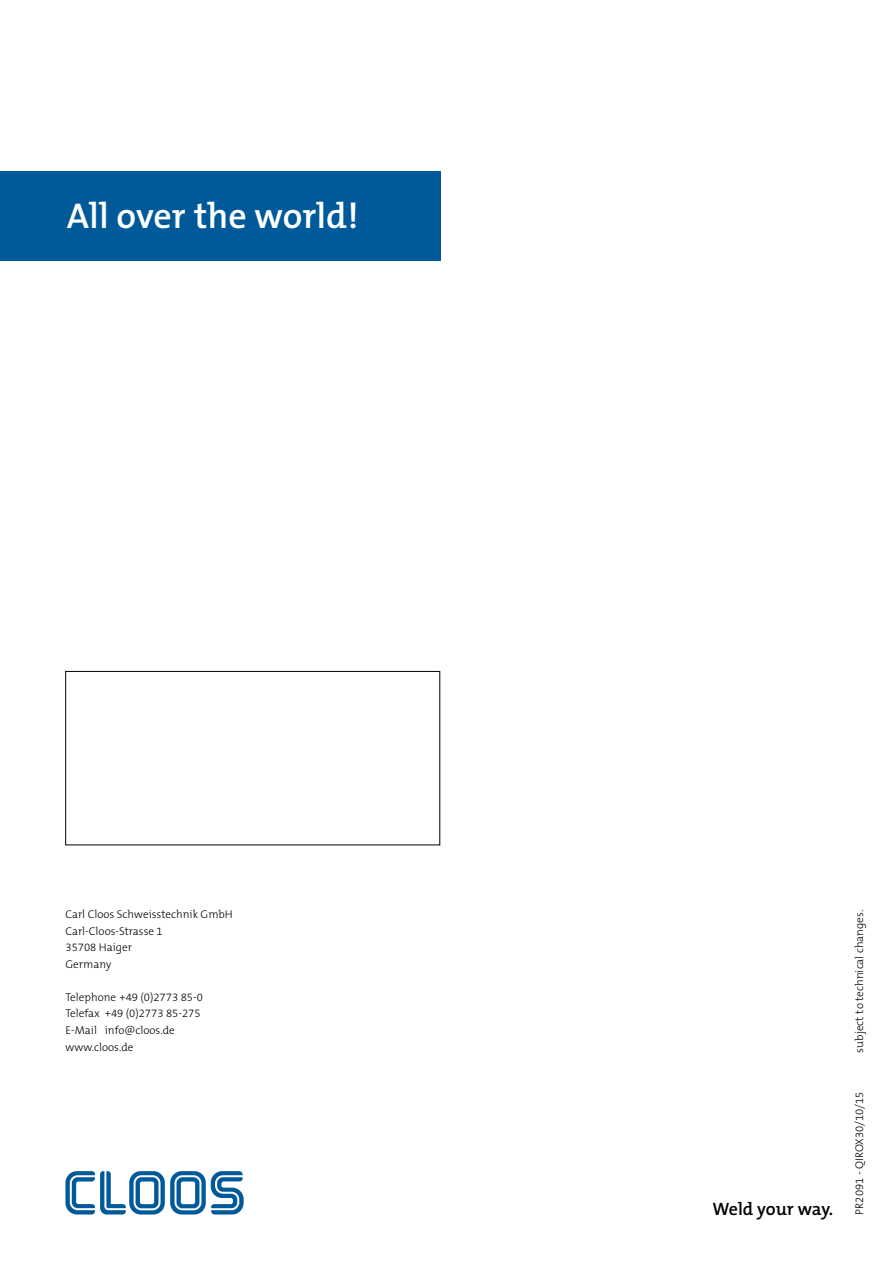
<style>
.page{position:relative;width:893px;height:1263px;background:#fff}
.page>*{position:absolute;margin:0;border:0;box-sizing:border-box;transform-origin:0 0}
.t1{font:600 36px "The Mix B6";color:#fff}
.t2{font:600 18px "The Mix B6";letter-spacing:-.005em;color:#000}
.t3{font:300 11.25px/16.5px "The Mix B3";color:#000}
</style>
<div class="page">
<div style="left:0;top:171px;width:441px;height:89px;background:#005a9a"></div>
<svg style="left:65px;top:1171px;width:179px;height:43px"></svg>
<div style="left:65px;top:671px;width:375px;height:174px;border:1px solid #000"></div>
<h1 class="t1" style="left:67px;top:197px;width:293px">All over the world!</h1>
<p class="t3" style="left:65px;top:907px;width:169px">Carl Cloos Schweisstechnik GmbH<br>Carl-Cloos-Strasse 1<br>35708 Haiger<br>Germany</p>
<p class="t3" style="left:65px;top:989px;width:139px">Telephone +49 (0)2773 85-0<br>Telefax +49 (0)2773 85-275<br>E-Mail info@cloos.de www.cloos.de</p>
<h2 class="t2" style="left:712px;top:1199px;width:122px">Weld your way.</h2>
<p class="t3" style="left:851px;top:1052px;width:144px;rotate:-90deg">subject to technical changes.</p>
<p class="t3" style="left:851px;top:1214px;width:125px;rotate:-90deg">PR2091 - QIROX30/10/15</p>
</div>
